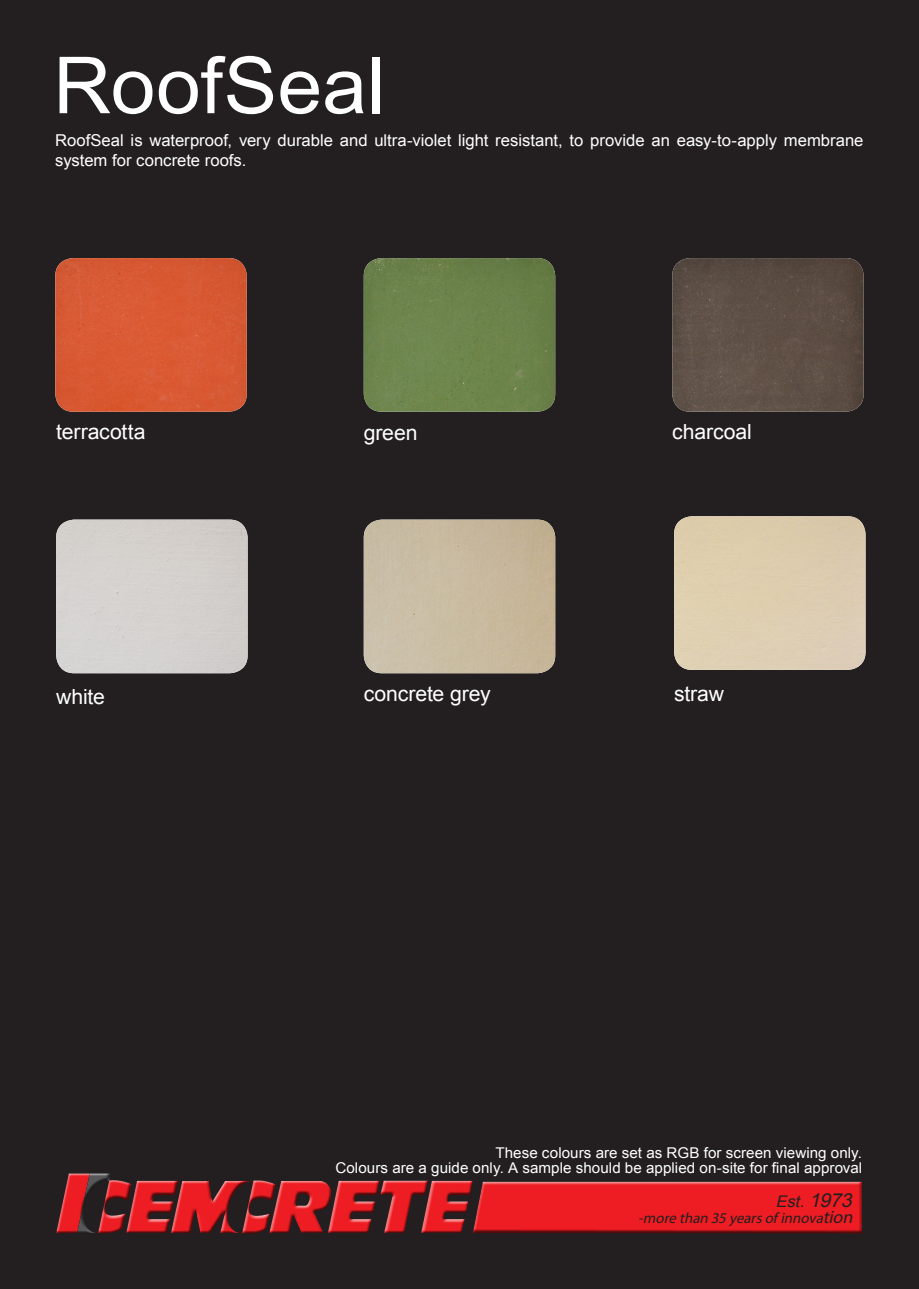
<style>
.page{position:relative;width:919px;height:1289px;background:#fff}
.page>*{position:absolute;margin:0;border:0;box-sizing:border-box;transform-origin:0 0}
.t1{font:78.75px "Arial";color:#fff}
.t2{font:20.85px "Arial";letter-spacing:-.005em;color:#fff}
.t3{font:16.35px/20.2px "Arial";color:#fff}
.t4{font:italic 16.05px "Arial";color:#231f20}
.Body_2{font:italic 15px "Myriad Pro";color:#231f20}
.t5{font:14.85px "Arial";letter-spacing:.005em;color:#fff}
.s1{font-size:19.35px}
.s2{font-size:18px}
</style>
<div class="page">
<div style="left:0;top:0;width:918px;height:1288px;background:#231f20"></div>
<svg style="left:473px;top:1181px;width:389px;height:52px;background:#e02025"></svg>
<div style="left:56px;top:1171px;width:417px;height:62px;background:#231f20;opacity:.75"></div>
<img style="left:55px;top:258px;width:192px;height:154px">
<img style="left:672px;top:258px;width:191px;height:154px">
<div style="left:674px;top:516px;width:191px;height:154px;background:#ddcdb0"></div>
<div style="left:56px;top:519px;width:191px;height:154px;background:#d5d1ce"></div>
<img style="left:364px;top:519px;width:191px;height:154px">
<img style="left:364px;top:258px;width:191px;height:154px">
<p class="t1" style="left:53px;top:34px;width:333px">RoofSeal</p>
<p class="t3" style="left:55px;top:130px;width:809px">RoofSeal is waterproof, very durable and ultra-violet light resistant, to provide an easy-to-apply membrane system for concrete roofs.</p>
<p class="t2" style="left:56px;top:418px;width:91px">terracotta</p>
<p class="t2" style="left:364px;top:418px;width:55px">green</p>
<p class="t2" style="left:672px;top:418px;width:81px">charcoal</p>
<p class="t2" style="left:56px;top:682px;width:50px">white</p>
<p class="t2" style="left:674px;top:680px;width:51px">straw</p>
<p class="t2" style="left:364px;top:680px;width:128px">concrete grey</p>
<p class="t5" style="left:495px;top:1143px;width:368px">These colours are set as RGB for screen viewing only.</p>
<p class="t5" style="left:335px;top:1158px;width:528px">Colours are a guide only. A sample should be applied on-site for final approval</p>
<p class="t4" style="left:775px;top:1190px;width:83px">Est.<span class="s1">1973</span></p>
<p class="Body_2" style="left:638px;top:1208px;width:220px">-more than 35 yearsofinnova<span class="s2">tion</span></p>
</div>
